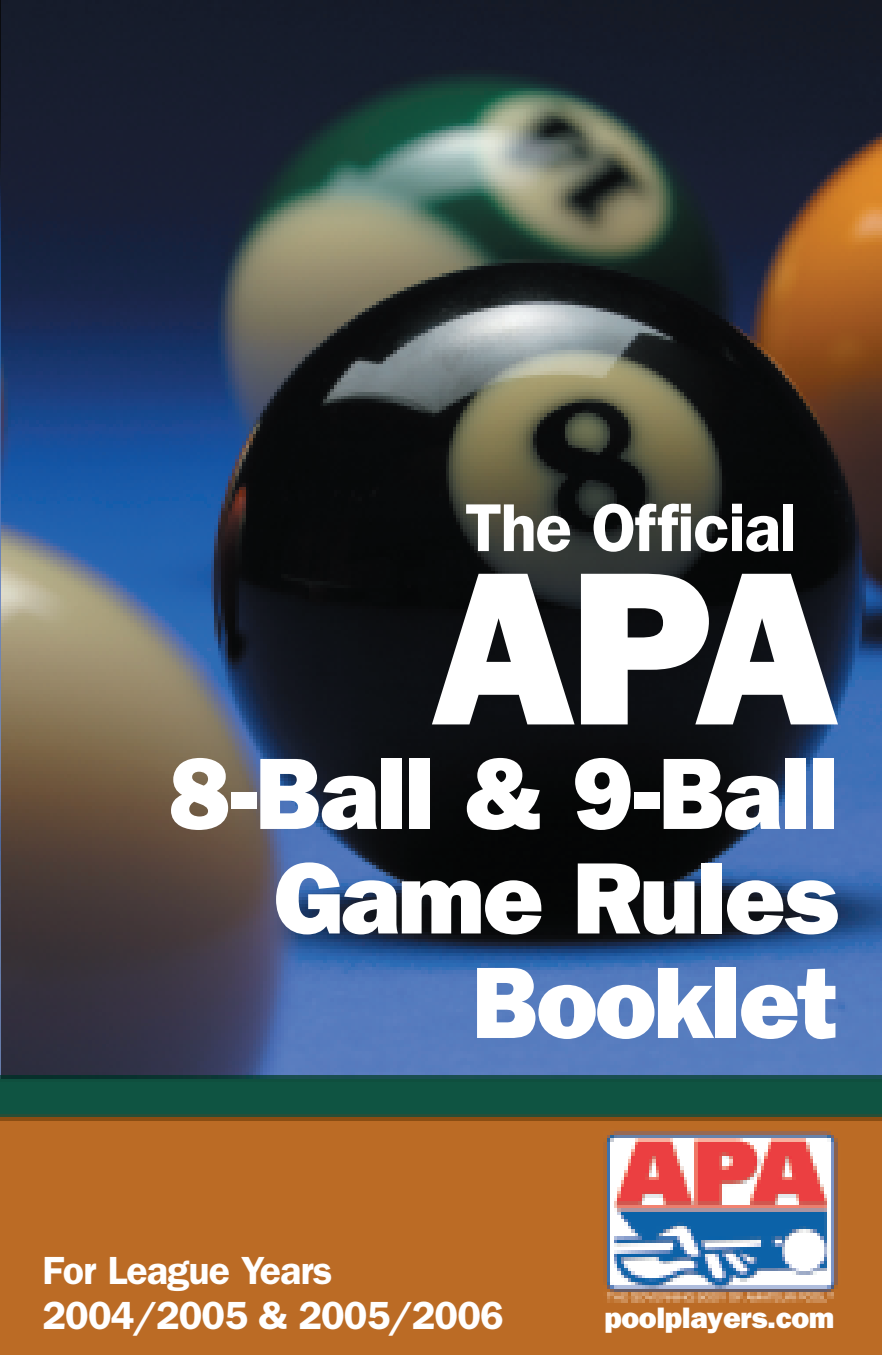
<style>
.page{position:relative;width:882px;height:1355px;background:#fff}
.page>*{position:absolute;margin:0;border:0;box-sizing:border-box;transform-origin:0 0}
.t1{font:800 219.45px "Franklin Gothic";color:#fff}
.t2{font:800 101.85px/104.3px "Franklin Gothic";letter-spacing:-.025em;color:#fff;text-align:right}
.t3{font:600 67.9px "Franklin Gothic";letter-spacing:-.025em;color:#fff}
.t4{font:600 39.55px/44.8px "Franklin Gothic";letter-spacing:-.025em;color:#fff}
.t5{font:800 29.75px "Franklin Gothic";letter-spacing:-.01em;color:#fff}
</style>
<div class="page">
<img style="left:0;top:0;width:882px;height:1354px">
<h3 class="t3" style="left:465px;top:488px;width:333px">The Official</h3>
<h1 class="t1" style="left:430px;top:520px;width:410px">APA</h1>
<h2 class="t2" style="left:169px;top:741px;width:671px">8-Ball &amp; 9-Ball<br>Game Rules<br>Booklet</h2>
<p class="t4" style="left:43px;top:1248px;width:463px">For League Years<br>2004/2005 &amp; 2005/2006</p>
<p class="t5" style="left:605px;top:1300px;width:231px">poolplayers.com</p>
</div>
